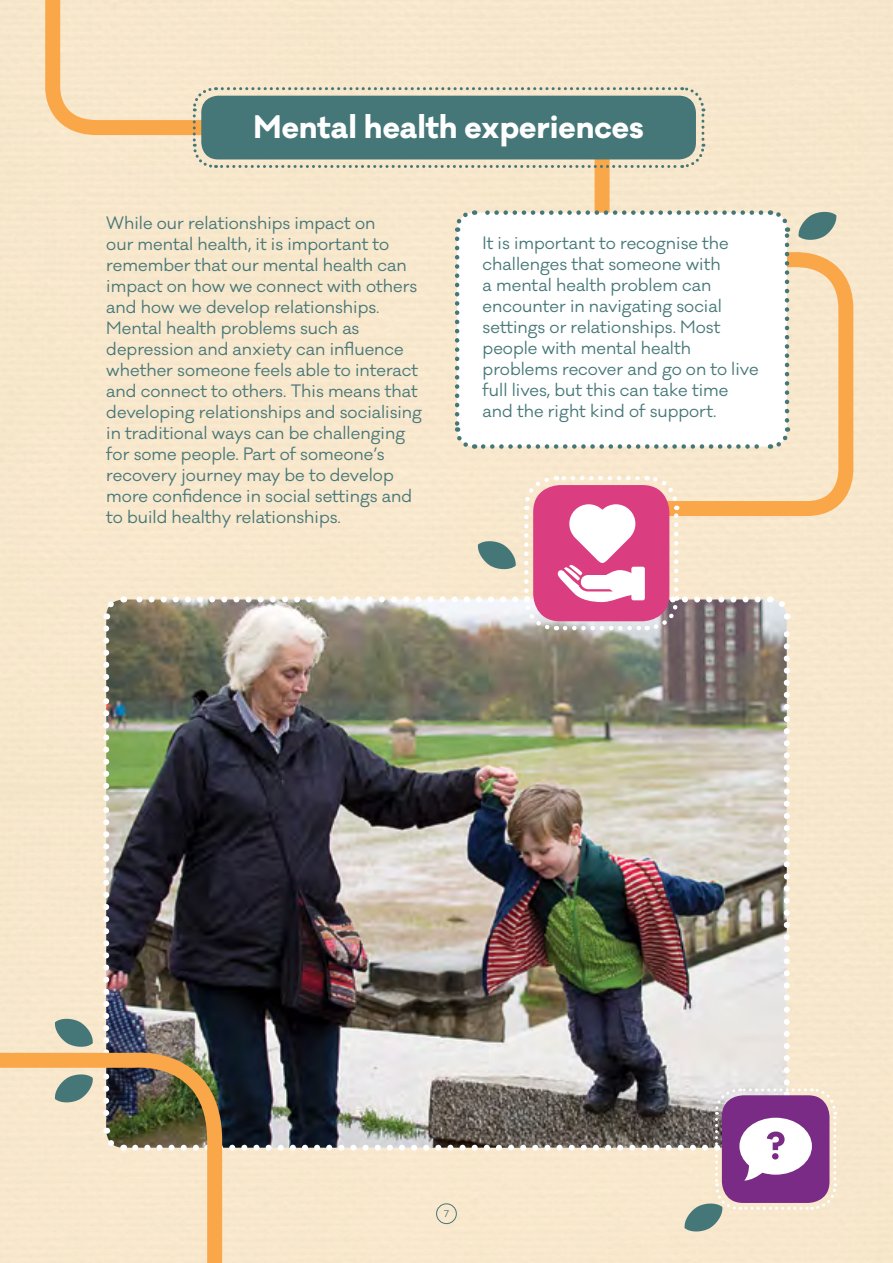
<style>
.page{position:relative;width:893px;height:1263px;background:#f7e7cc}
.page>*{position:absolute;margin:0;border:0;box-sizing:border-box;transform-origin:0 0}
.t1{font:700 30px "Galano Classic";color:#fff}
.t2{font:16.5px/21px "Galano Classic";color:#467778}
.t3{font:9px "Galano Classic";color:#467778}
</style>
<div class="page">
<svg style="left:552px;top:117px;width:309px;height:406px;background:#f7e0be"></svg>
<div style="left:457px;top:213px;width:330px;height:233px;background:#fff;border-radius:17px"></div>
<svg style="left:453px;top:239px;width:22px;height:212px"></svg>
<svg style="left:483px;top:427px;width:309px;height:23px"></svg>
<svg style="left:769px;top:208px;width:22px;height:212px"></svg>
<svg style="left:452px;top:209px;width:309px;height:23px"></svg>
<svg style="left:38px;top:0;width:668px;height:170px;background:#c4c4af"></svg>
<div style="left:0;top:935px;width:230px;height:328px;background:#f8e7cc"></div>
<svg style="left:797px;top:210px;width:40px;height:32px"></svg>
<img style="left:100px;top:473px;width:738px;height:760px">
<svg style="left:54px;top:1017px;width:40px;height:31px"></svg>
<svg style="left:54px;top:1073px;width:40px;height:31px"></svg>
<h1 class="t1" style="left:254px;top:106px;width:391px">Mental health experiences</h1>
<p class="t2" style="left:106px;top:213px;width:317px">While our relationships impact on<br>our mental health, it is important to remember that our mental health can impact on how we connect with others and how we develop relationships.<br>Mental health problems such as depression and anxiety can influence whether someone feels able to interact and connect to others. This means that developing relationships and socialising in traditional ways can be challenging for some people. Part of someone’s recovery journey may be to develop more confidence in social settings and to build healthy relationships.</p>
<p class="t2" style="left:483px;top:233px;width:278px">It is important to recognise the challenges that someone with<br>a mental health problem can encounter in navigating social settings or relationships. Most people with mental health problems recover and go on to live full lives, but this can take time and the right kind of support.</p>
<p class="t3" style="left:444px;top:1208px;width:7px">7</p>
</div>
